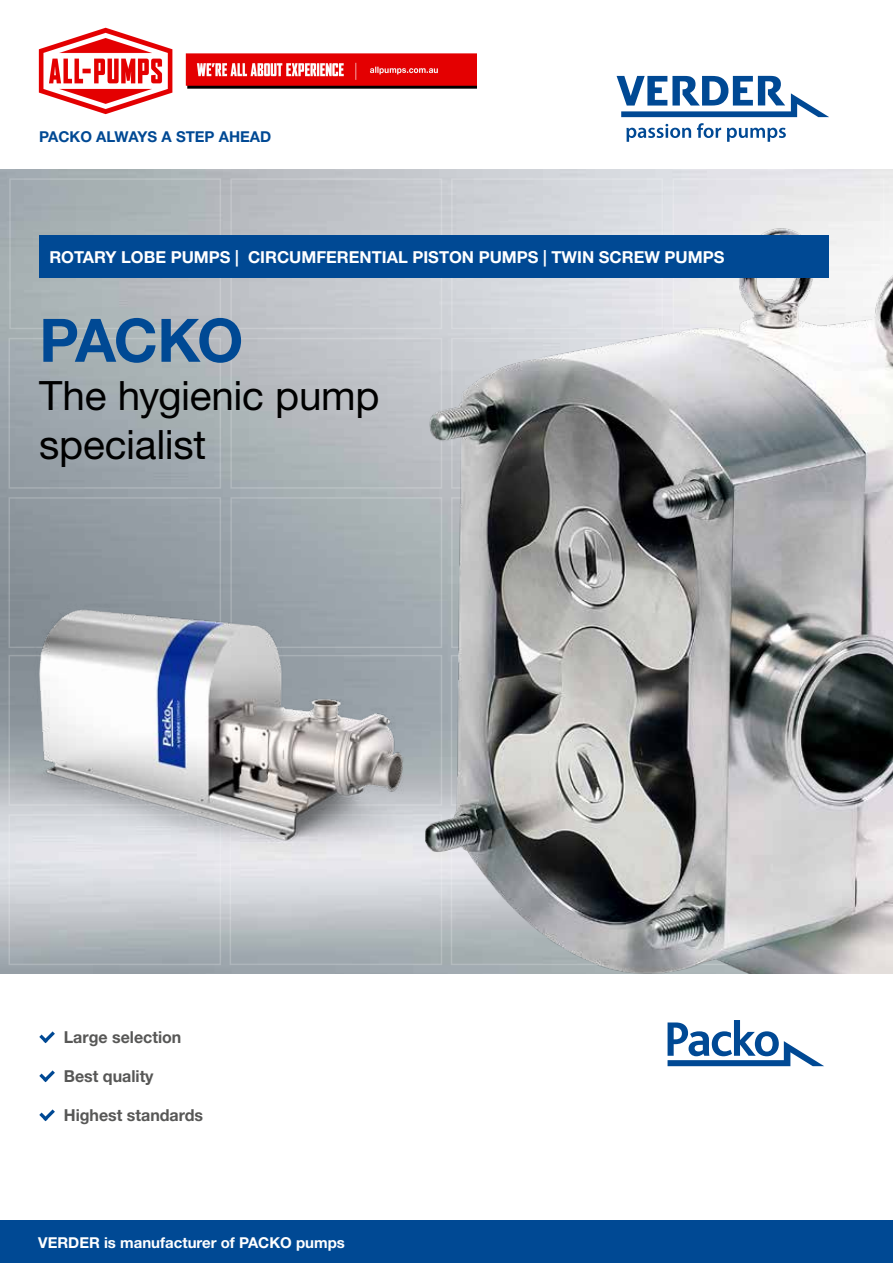
<style>
.page{position:relative;width:893px;height:1263px;background:#fff}
.page>*{position:absolute;margin:0;border:0;box-sizing:border-box;transform-origin:0 0}
.t1{font:700 60px "Helvetica Neue LT Std";letter-spacing:-.045em;color:#004994}
.t2{font:40.5px/48.6px "Helvetica Neue LT Std";letter-spacing:-.01em;color:#000}
.t3{font:700 16.5px "Helvetica Neue LT Std";color:#fff}
.t4{font:700 16.5px "Helvetica Neue LT Std";color:#575756}
.t5{font:700 15px "Helvetica Neue LT Std";color:#fff}
.t6{font:700 15px "Helvetica Neue LT Std";color:#004994}
</style>
<div class="page">
<img style="left:0;top:170px;width:893px;height:804px">
<div style="left:451px;top:178px;width:212px;height:151px;border:2px solid #fff"></div>
<div style="left:673px;top:178px;width:211px;height:151px;border:2px solid #fff"></div>
<svg style="left:626px;top:124px;width:65px;height:18px"></svg>
<svg style="left:697px;top:123px;width:24px;height:15px"></svg>
<svg style="left:727px;top:128px;width:59px;height:14px"></svg>
<svg style="left:617px;top:76px;width:212px;height:41px"></svg>
<svg style="left:667px;top:1020px;width:157px;height:46px"></svg>
<img style="left:384px;top:226px;width:509px;height:748px">
<img style="left:0;top:544px;width:442px;height:402px">
<svg style="left:39px;top:1031px;width:16px;height:12px"></svg>
<svg style="left:39px;top:1070px;width:16px;height:12px"></svg>
<svg style="left:39px;top:1109px;width:16px;height:12px"></svg>
<div style="left:0;top:1220px;width:893px;height:43px;background:#004994"></div>
<div style="left:39px;top:235px;width:790px;height:43px;background:#004994"></div>
<img style="left:13px;top:27px;width:464px;height:612px">
<p class="t6" style="left:39px;top:127px;width:234px">PACKO ALWAYS A STEP AHEAD</p>
<p class="t3" style="left:49px;top:247px;width:677px">ROTARY LOBE PUMPS | CIRCUMFERENTIAL PISTON PUMPS | TWIN SCREW PUMPS</p>
<h1 class="t1" style="left:39px;top:303px;width:206px">PACKO</h1>
<h2 class="t2" style="left:39px;top:371px;width:342px">The hygienic pump specialist</h2>
<p class="t4" style="left:64px;top:1027px;width:119px">Large selection</p>
<p class="t4" style="left:64px;top:1066px;width:91px">Best quality</p>
<p class="t4" style="left:64px;top:1105px;width:141px">Highest standards</p>
<p class="t5" style="left:38px;top:1233px;width:308px">VERDER is manufacturer of PACKO pumps</p>
</div>
